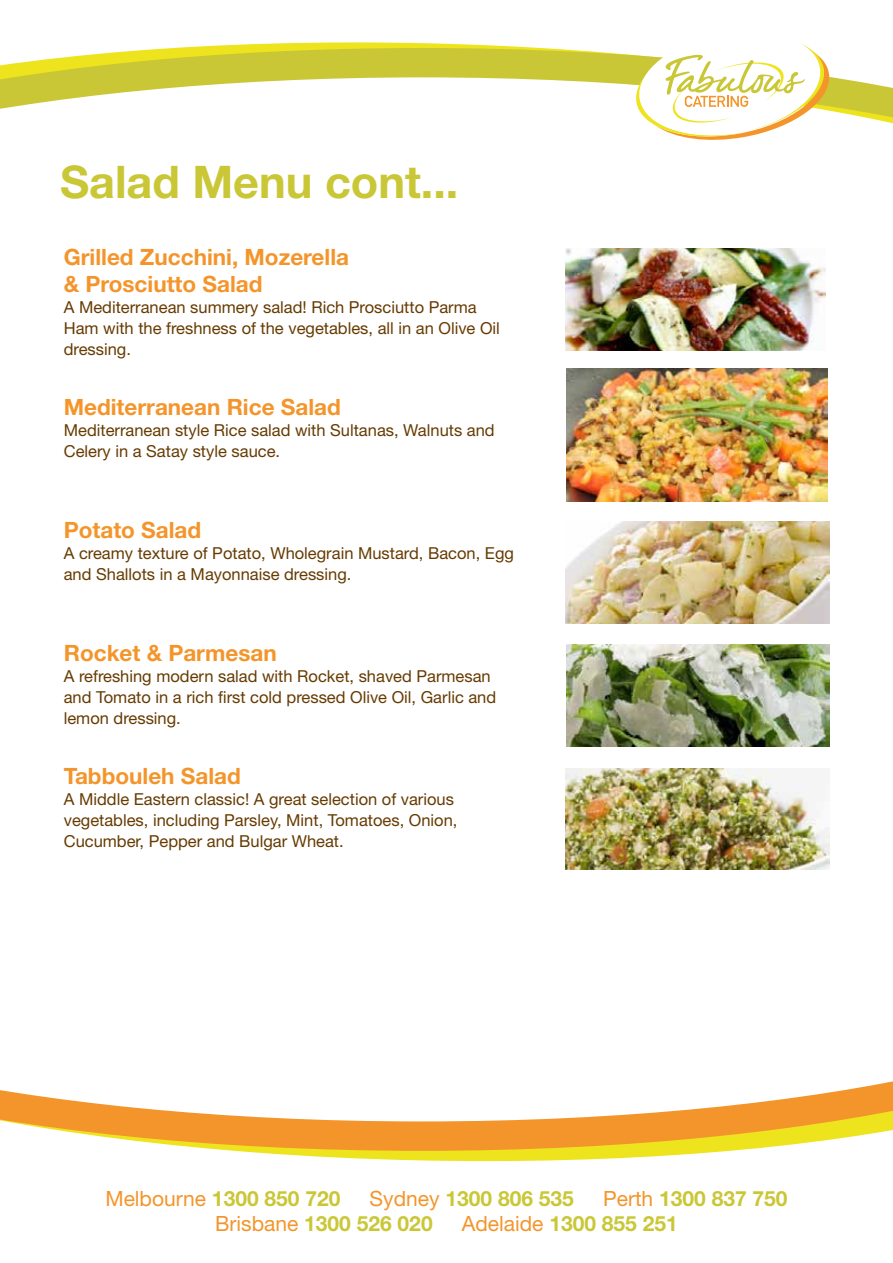
<style>
.page{position:relative;width:893px;height:1263px;background:#fff}
.page>*{position:absolute;margin:0;border:0;box-sizing:border-box;transform-origin:0 0}
.t1{font:700 45px "Helvetica Neue LT Std";color:#cac737}
.t2{font:700 22.5px/27px "Helvetica Neue LT Std";color:#f4952b}
.t3{font:700 21px "Helvetica Neue LT Std";color:#cac737}
.t4{font:16.5px/21px "Helvetica Neue LT Std";color:#663b02}
.s1{font-weight:400;color:#f4952b}
</style>
<div class="page">
<img style="left:566px;top:261px;width:259px;height:90px">
<img style="left:567px;top:368px;width:260px;height:134px">
<img style="left:565px;top:522px;width:264px;height:102px">
<img style="left:566px;top:644px;width:263px;height:102px">
<img style="left:566px;top:769px;width:264px;height:100px">
<img style="left:174px;top:42px;width:627px;height:219px">
<svg style="left:0;top:48px;width:893px;height:201px"></svg>
<svg style="left:237px;top:1151px;width:491px;height:11px;fill:#eee41d"></svg>
<svg style="left:0;top:1081px;width:893px;height:70px"></svg>
<svg style="left:632px;top:42px;width:201px;height:102px"></svg>
<h1 class="t1" style="left:60px;top:154px;width:400px">Salad Menu cont...</h1>
<h2 class="t2" style="left:64px;top:243px;width:287px">Grilled Zucchini, Mozerella &amp; Prosciutto Salad</h2>
<p class="t4" style="left:64px;top:296px;width:438px">A Mediterranean summery salad! Rich Prosciutto Parma<br>Ham with the freshness of the vegetables, all in an Olive Oil dressing.</p>
<h2 class="t2" style="left:64px;top:393px;width:279px">Mediterranean Rice Salad</h2>
<p class="t4" style="left:64px;top:419px;width:432px">Mediterranean style Rice salad with Sultanas, Walnuts and<br>Celery in a Satay style sauce.</p>
<h2 class="t2" style="left:64px;top:516px;width:139px">Potato Salad</h2>
<p class="t4" style="left:64px;top:542px;width:452px">A creamy texture of Potato, Wholegrain Mustard, Bacon, Egg and Shallots in a Mayonnaise dressing.</p>
<h2 class="t2" style="left:64px;top:639px;width:214px">Rocket &amp; Parmesan</h2>
<p class="t4" style="left:64px;top:665px;width:434px">A refreshing modern salad with Rocket, shaved Parmesan and Tomato in a rich first cold pressed Olive Oil, Garlic and lemon dressing.</p>
<h2 class="t2" style="left:64px;top:762px;width:179px">Tabbouleh Salad</h2>
<p class="t4" style="left:64px;top:788px;width:395px">A Middle Eastern classic! A great selection of various vegetables, including Parsley, Mint, Tomatoes, Onion,<br>Cucumber, Pepper and Bulgar Wheat.</p>
<p class="t3" style="left:105px;top:1185px;width:237px"><span class="s1">Melbourne</span> 1300 850 720</p>
<p class="t3" style="left:370px;top:1185px;width:206px"><span class="s1">Sydney</span> 1300 806 535</p>
<p class="t3" style="left:603px;top:1185px;width:186px"><span class="s1">Perth</span> 1300 837 750</p>
<p class="t3" style="left:215px;top:1210px;width:219px"><span class="s1">Brisbane</span> 1300 526 020</p>
<p class="t3" style="left:462px;top:1210px;width:217px"><span class="s1">Adelaide</span> 1300 855 251</p>
</div>
